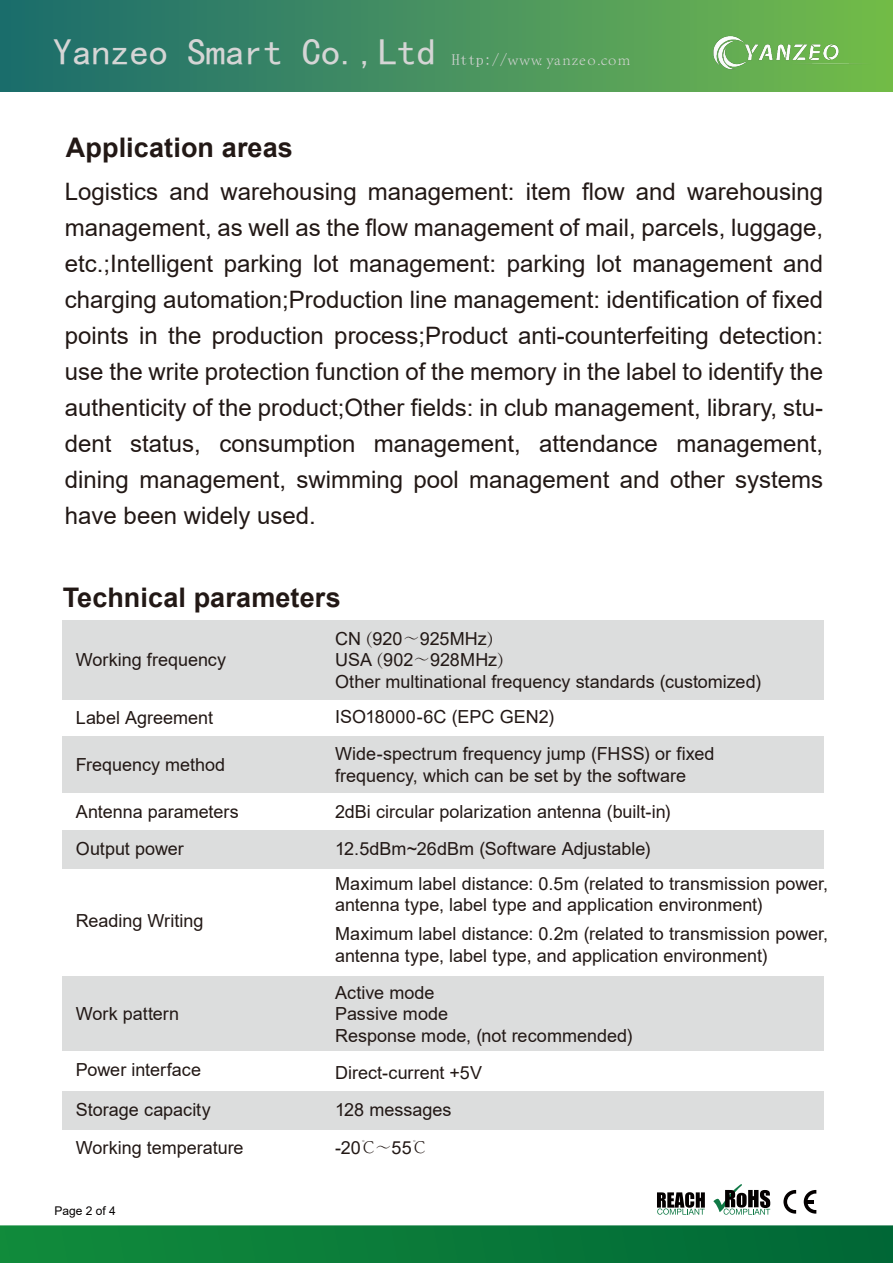
<style>
.page{position:relative;width:893px;height:1263px;background:#fff}
.page>*{position:absolute;margin:0;border:0;box-sizing:border-box;transform-origin:0 0}
.t1{font:37.35px "Sim Hei";color:#d5d5d5}
.t2{font:700 27px "Arial";letter-spacing:.005em;color:#221815}
.t3{font:24px/36px "Arial";color:#221815;text-align:justify}
.t4{font:18px/21.6px "Arial";color:#221815}
.t5{font:300 15.45px "Adobe Song Std";letter-spacing:.08em;color:#d5d5d5}
.t6{font:12px "Arial";color:#040000}
.s1{font-family:"Sim Sun";font-weight:400}
.s2{font-family:"Adobe Song Std";font-weight:300}
</style>
<div class="page">
<div style="left:0;top:0;width:893px;height:92px;background:linear-gradient(to right,#1b6b6f,#74bb4c)"></div>
<img style="left:710px;top:33px;width:183px;height:39px">
<svg style="left:0;top:1225px;width:893px;height:38px;background:#0b7a3b"></svg>
<svg style="left:783px;top:1190px;width:13px;height:23px"></svg>
<svg style="left:804px;top:1190px;width:12px;height:23px"></svg>
<svg style="left:713px;top:1184px;width:57px;height:31px"></svg>
<svg style="left:657px;top:1192px;width:48px;height:23px"></svg>
<div style="left:63px;top:620px;width:380px;height:80px;background:#dcdddd"></div>
<div style="left:443px;top:620px;width:380px;height:80px;background:#dcdddd"></div>
<div style="left:63px;top:736px;width:380px;height:57px;background:#dcdddd"></div>
<div style="left:443px;top:736px;width:380px;height:57px;background:#dcdddd"></div>
<div style="left:63px;top:830px;width:380px;height:38px;background:#dcdddd"></div>
<div style="left:443px;top:830px;width:380px;height:38px;background:#dcdddd"></div>
<div style="left:63px;top:976px;width:380px;height:74px;background:#dcdddd"></div>
<div style="left:443px;top:976px;width:380px;height:74px;background:#dcdddd"></div>
<div style="left:63px;top:1091px;width:380px;height:39px;background:#dcdddd"></div>
<div style="left:443px;top:1091px;width:380px;height:39px;background:#dcdddd"></div>
<h1 class="t1" style="left:53px;top:33px;width:384px">Yanzeo Smart Co.,Ltd</h1>
<p class="t5" style="left:452px;top:51px;width:180px"><span class="s1">Http://</span>www. yanzeo.com</p>
<h2 class="t2" style="left:66px;top:129px;width:229px">Application areas</h2>
<p class="t3" style="left:65px;top:174px;width:760px">Logistics and warehousing management: item flow and warehousing management, as well as the flow management of mail, parcels, luggage, etc.;Intelligent parking lot management: parking lot management and charging automation;Production line management: identification of fixed points in the production process;Product anti-counterfeiting detection: use the write protection function of the memory in the label to identify the authenticity of the product;Other fields: in club management, library, stu&shy;dent status, consumption management, attendance management, dining management, swimming pool management and other systems have been widely used.</p>
<h2 class="t2" style="left:63px;top:579px;width:279px">Technical parameters</h2>
<p class="t4" style="left:76px;top:649px;width:152px">Working frequency</p>
<p class="t4" style="left:76px;top:706px;width:139px">Label Agreement</p>
<p class="t4" style="left:76px;top:754px;width:151px">Frequency method</p>
<p class="t4" style="left:76px;top:793px;width:164px;line-height:36.6px">Antenna parameters<br>Output power</p>
<p class="t4" style="left:76px;top:910px;width:129px">Reading Writing</p>
<p class="t4" style="left:76px;top:1003px;width:105px">Work pattern</p>
<p class="t4" style="left:76px;top:1059px;width:127px">Power interface</p>
<p class="t4" style="left:76px;top:1090px;width:169px;line-height:38.4px">Storage capacity<br>Working temperature</p>
<p class="t6" style="left:55px;top:1202px;width:63px">Page 2 of 4</p>
<p class="t4" style="left:335px;top:628px;width:428px">CN<span class="s2">（</span>920<span class="s2">～</span>925MHz<span class="s2">）<br></span>USA<span class="s2">（</span>902<span class="s2">～</span>928MHz<span class="s2">）<br></span>Other multinational frequency standards (customized)</p>
<p class="t4" style="left:335px;top:699px;width:381px;line-height:36.5px">ISO18000-6C (EPC GEN2)<br>Wide-spectrum frequency jump (FHSS) or fixed</p>
<p class="t4" style="left:335px;top:757px;width:352px;line-height:36.6px">frequency, which can be set by the software<br>2dBi circular polarization antenna (built-in)<br>12.5dBm~26dBm (Software Adjustable)</p>
<p class="t4" style="left:335px;top:872px;width:494px">Maximum label distance: 0.5m (related to transmission power, antenna type, label type and application environment)</p>
<p class="t4" style="left:335px;top:923px;width:494px">Maximum label distance: 0.2m (related to transmission power, antenna type, label type, and application environment)</p>
<p class="t4" style="left:335px;top:981px;width:299px">Active mode<br>Passive mode<br>Response mode, (not recommended)</p>
<p class="t4" style="left:335px;top:1054px;width:149px;line-height:36.8px">Direct-current +5V<br>128 messages</p>
<p class="t4" style="left:335px;top:1137px;width:95px">-20<span class="s2">℃～</span>55<span class="s2">℃</span></p>
</div>
